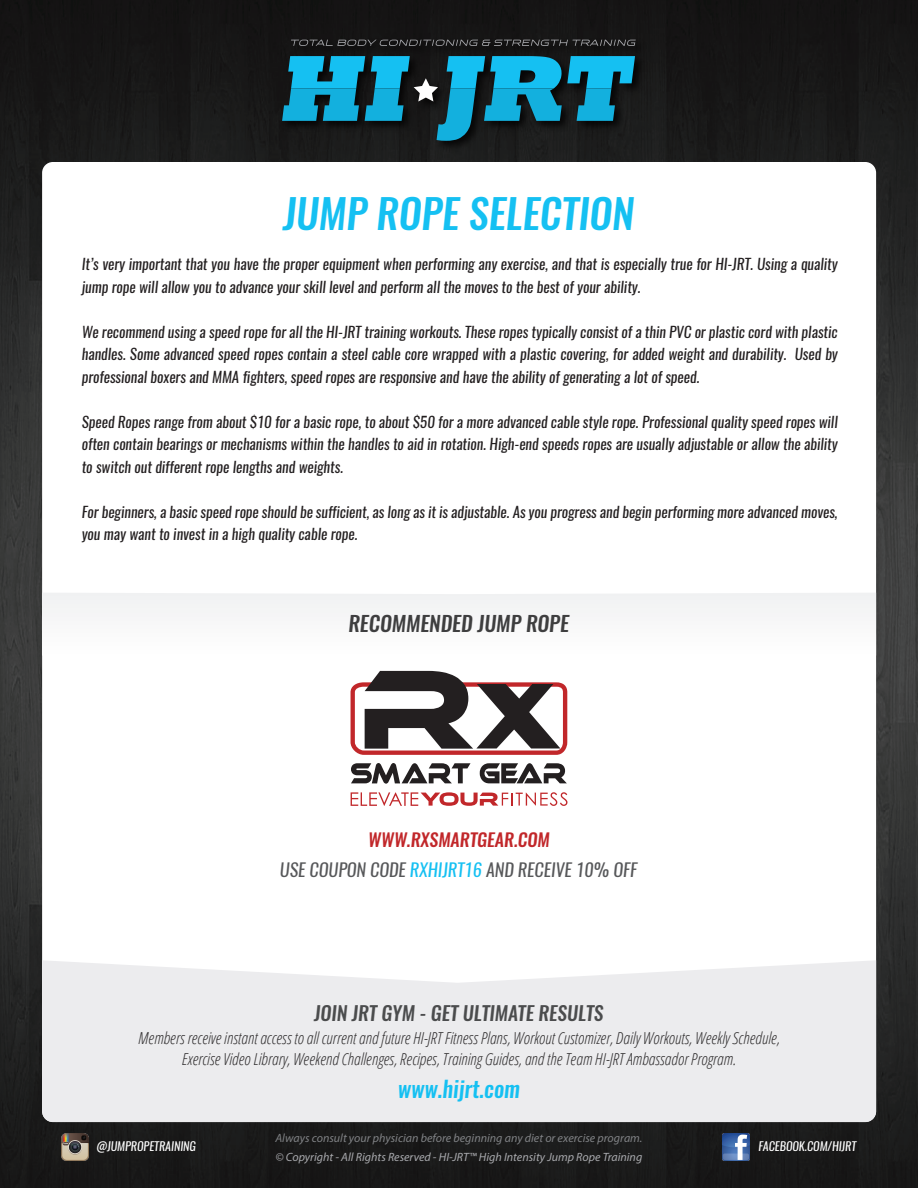
<style>
.page{position:relative;width:918px;height:1188px;background:#fff}
.page>*{position:absolute;margin:0;border:0;box-sizing:border-box;transform-origin:0 0}
.t1{font:italic 500 40.5px "Oswald";color:#15c0f2}
.t2{font:italic 500 22.5px "Oswald";color:#15c0f2}
.t3{font:italic 500 21px "Oswald";color:#3e3e3f}
.t4{font:italic 500 19.5px "Oswald";color:#4b4c4d}
.t5{font:italic 18px "Oswald";color:#57585a}
.t6{font:italic 500 18px "Oswald";color:#c1272a}
.t7{font:italic 300 condensed 16.5px/21px "Open Sans";color:#312f30;text-align:center}
.t8{font:italic 15px/22.5px "Oswald";color:#231f20}
.t9{font:italic 12px "Myriad Pro";color:#808285}
.t10{font:italic 12px "Myriad Pro";color:#a8a9ad}
.t11{font:italic 12px "Oswald";color:#fff}
.s1{color:#15c0f2}
</style>
<div class="page">
<img style="left:0;top:0;width:918px;height:1188px">
<div style="left:42px;top:162px;width:834px;height:960px;background:#fff;border-radius:11px"></div>
<svg style="left:42px;top:960px;width:834px;height:162px;background:#ededef"></svg>
<img style="left:278px;top:35px;width:371px;height:120px">
<svg style="left:291px;top:40px;width:345px;height:6px;background:#383738"></svg>
<svg style="left:282px;top:56px;width:353px;height:85px;background:#16677e"></svg>
<svg style="left:42px;top:593px;width:834px;height:63px"></svg>
<svg style="left:351px;top:671px;width:216px;height:84px"></svg>
<svg style="left:351px;top:763px;width:120px;height:21px"></svg>
<svg style="left:480px;top:763px;width:87px;height:20px"></svg>
<svg style="left:351px;top:792px;width:216px;height:14px"></svg>
<img style="left:61px;top:1133px;width:27px;height:27px">
<img style="left:723px;top:1133px;width:27px;height:27px">
<h1 class="t1" style="left:283px;top:185px;width:353px">JUMP ROPE SELECTION</h1>
<p class="t8" style="left:82px;top:253px;width:757px">It’s very important that you have the proper equipment when performing any exercise, and that is especially true for HI-JRT. Using a quality jump rope will allow you to advance your skill level and perform all the moves to the best of your ability.</p>
<p class="t8" style="left:82px;top:320px;width:757px;text-align:justify">We recommend using a speed rope for all the HI-JRT training workouts. These ropes typically consist of a thin PVC or plastic cord with plastic handles. Some advanced speed ropes contain a steel cable core wrapped with a plastic covering, for added weight and durability. Used by professional boxers and MMA fighters, speed ropes are responsive and have the ability of generating a lot of speed.</p>
<p class="t8" style="left:82px;top:410px;width:758px;text-align:justify">Speed Ropes range from about $10 for a basic rope, to about $50 for a more advanced cable style rope. Professional quality speed ropes will often contain bearings or mechanisms within the handles to aid in rotation. High-end speeds ropes are usually adjustable or allow the ability to switch out different rope lengths and weights.</p>
<p class="t8" style="left:82px;top:500px;width:758px">For beginners, a basic speed rope should be sufficient, as long as it is adjustable. As you progress and begin performing more advanced moves, you may want to invest in a high quality cable rope.</p>
<h3 class="t3" style="left:348px;top:609px;width:222px">RECOMMENDED JUMP ROPE</h3>
<p class="t6" style="left:368px;top:827px;width:183px">WWW.RXSMARTGEAR.COM</p>
<p class="t5" style="left:280px;top:857px;width:359px">USE COUPON CODE <span class="s1">RXHIJRT16</span> AND RECEIVE 10% OFF</p>
<h3 class="t4" style="left:314px;top:1000px;width:291px">JOIN JRT GYM - GET ULTIMATE RESULTS</h3>
<p class="t7" style="left:138px;top:1027px;width:643px">Members receive instant access to all current and future HI-JRT Fitness Plans, Workout Customizer, Daily Workouts, Weekly Schedule,<br>Exercise Video Library, Weekend Challenges, Recipes, Training Guides, and the Team HI-JRT Ambassador Program.</p>
<h2 class="t2" style="left:398px;top:1073px;width:124px">www.hijrt.com</h2>
<p class="t9" style="left:275px;top:1130px;width:369px">Always consult your physician before beginning any diet or exercise program.</p>
<p class="t11" style="left:96px;top:1138px;width:101px">@JUMPROPETRAINING</p>
<p class="t11" style="left:758px;top:1138px;width:99px">FACEBOOK.COM/HIJRT</p>
<p class="t10" style="left:276px;top:1149px;width:368px">© Copyright - All Rights Reserved - HI-JRT™ High Intensity Jump Rope Training</p>
</div>
